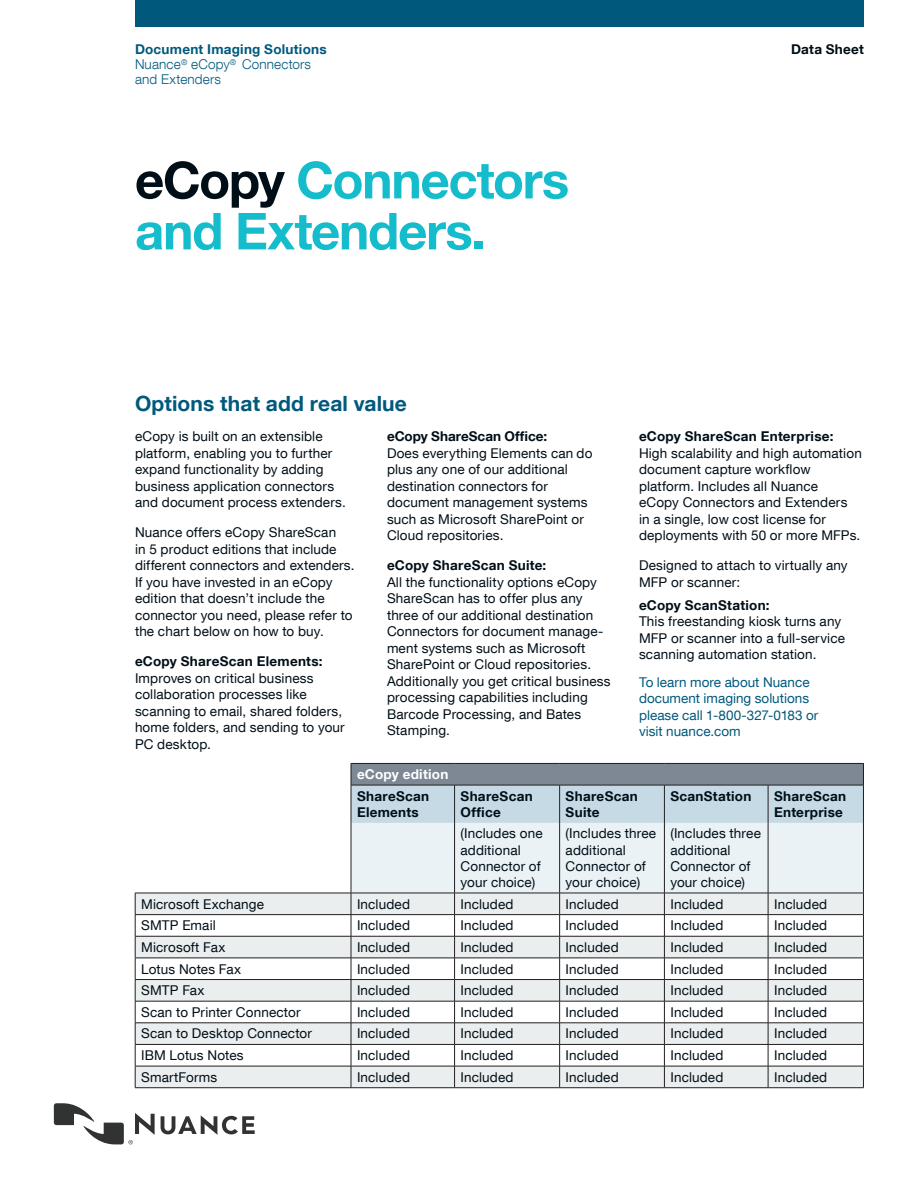
<style>
.page{position:relative;width:918px;height:1188px;background:#fff}
.page>*{position:absolute;margin:0;border:0;box-sizing:border-box;transform-origin:0 0}
.Headline_34_34{font:700 51px/51px "Helvetica Neue LT Com";letter-spacing:-.025em;color:#14bccc}
.Short_Headline_14_16{font:700 21px "Helvetica Neue LT Com";letter-spacing:.005em;color:#00597d}
.Body_Text_9_11{font:13.5px/16.5px "Helvetica Neue LT Com";letter-spacing:.01em;color:#000e17}
.Body_Text_9_11-2{font:13.5px/16.5px "Helvetica Neue LT Com";color:#00597d}
.Body_Text_9_11-3{font:700 13.5px/16.2px "Helvetica Neue LT Com";letter-spacing:.02em;color:#000e17}
.Product_Offering_Nam{font:300 13.5px/15px "Helvetica Neue LT Com";letter-spacing:.015em;color:#00597d}
.Business_Unit_Name_9{font:700 13.5px "Helvetica Neue LT Com";letter-spacing:.02em;color:#00597d}
.Body_Text_9_11-4{font:700 13.5px "Helvetica Neue LT Com";letter-spacing:.02em;color:#fff}
.Document_Name_9_9{font:700 13.5px "Helvetica Neue LT Com";letter-spacing:.02em;color:#000e17}
.s1{color:#000e17}
.s2{font-weight:700}
</style>
<div class="page">
<div style="left:135px;top:0;width:729px;height:27px;background:#00597d"></div>
<svg style="left:161px;top:1115px;width:94px;height:20px"></svg>
<svg style="left:54px;top:1103px;width:101px;height:41px"></svg>
<svg style="left:136px;top:894px;width:215px;height:193px;fill:#ebeeee"></svg>
<hr style="left:351px;top:763px;width:104px;height:1px;background:#231f20">
<hr style="left:455px;top:763px;width:105px;height:1px;background:#231f20">
<hr style="left:560px;top:763px;width:104px;height:1px;background:#231f20">
<hr style="left:664px;top:763px;width:104px;height:1px;background:#231f20">
<hr style="left:768px;top:763px;width:96px;height:1px;background:#231f20">
<hr style="left:135px;top:893px;width:216px;height:1px;background:#231f20">
<hr style="left:135px;top:914px;width:216px;height:1px;background:#231f20">
<hr style="left:135px;top:936px;width:216px;height:1px;background:#231f20">
<hr style="left:135px;top:958px;width:216px;height:1px;background:#231f20">
<hr style="left:135px;top:979px;width:216px;height:1px;background:#231f20">
<hr style="left:135px;top:1001px;width:216px;height:1px;background:#231f20">
<hr style="left:135px;top:1023px;width:216px;height:1px;background:#231f20">
<hr style="left:135px;top:1044px;width:216px;height:1px;background:#231f20">
<hr style="left:135px;top:1066px;width:216px;height:1px;background:#231f20">
<svg style="left:135px;top:893px;width:1px;height:194px"></svg>
<svg style="left:351px;top:764px;width:513px;height:323px"></svg>
<hr style="left:135px;top:1087px;width:216px;height:1px;background:#231f20">
<hr style="left:351px;top:1087px;width:104px;height:1px;background:#231f20">
<hr style="left:455px;top:1087px;width:105px;height:1px;background:#231f20">
<hr style="left:560px;top:1087px;width:104px;height:1px;background:#231f20">
<hr style="left:664px;top:1087px;width:104px;height:1px;background:#231f20">
<hr style="left:768px;top:1087px;width:96px;height:1px;background:#231f20">
<p class="Business_Unit_Name_9" style="left:135px;top:41px;width:193px">Document Imaging Solutions</p>
<p class="Document_Name_9_9" style="left:791px;top:41px;width:74px">Data Sheet</p>
<p class="Product_Offering_Nam" style="left:135px;top:57px;width:178px">Nuance<sup>®</sup> eCopy<sup>®</sup> Connectors and Extenders</p>
<p class="Headline_34_34" style="left:135px;top:153px;width:436px"><span class="s1">eCopy</span> Connectors and Extenders.</p>
<p class="Short_Headline_14_16" style="left:135px;top:390px;width:274px">Options that add real value</p>
<p class="Body_Text_9_11" style="left:135px;top:428px;width:212px">eCopy is built on an extensible platform, enabling you to further expand functionality by adding business application connectors and document process extenders.</p>
<p class="Body_Text_9_11" style="left:135px;top:524px;width:221px">Nuance offers eCopy ShareScan<br>in 5 product editions that include different connectors and extenders.<br>If you have invested in an eCopy edition that doesn’t include the connector you need, please refer to the chart below on how to buy.</p>
<p class="Body_Text_9_11" style="left:135px;top:653px;width:211px"><span class="s2">eCopy ShareScan Elements:<br></span>Improves on critical business collaboration processes like scanning to email, shared folders, home folders, and sending to your<br>PC desktop.</p>
<p class="Body_Text_9_11" style="left:387px;top:428px;width:207px"><span class="s2">eCopy ShareScan Office:<br></span>Does everything Elements can do plus any one of our additional destination connectors for document management systems such as Microsoft SharePoint or<br>Cloud repositories.</p>
<p class="Body_Text_9_11" style="left:387px;top:557px;width:225px"><span class="s2">eCopy ShareScan Suite:<br></span>All the functionality options eCopy<br>ShareScan has to offer plus any three of our additional destination<br>Connectors for document manage&shy;ment systems such as Microsoft<br>SharePoint or Cloud repositories.<br>Additionally you get critical business processing capabilities including<br>Barcode Processing, and Bates<br>Stamping.</p>
<p class="Body_Text_9_11" style="left:639px;top:428px;width:224px"><span class="s2">eCopy ShareScan Enterprise:<br></span>High scalability and high automation document capture workflow platform. Includes all Nuance<br>eCopy Connectors and Extenders<br>in a single, low cost license for deployments with 50 or more MFPs.</p>
<p class="Body_Text_9_11" style="left:639px;top:557px;width:210px">Designed to attach to virtually any<br>MFP or scanner:</p>
<p class="Body_Text_9_11" style="left:639px;top:596px;width:208px"><span class="s2">eCopy ScanStation:<br></span>This freestanding kiosk turns any<br>MFP or scanner into a full-service scanning automation station.</p>
<p class="Body_Text_9_11-2" style="left:639px;top:673px;width:181px">To learn more about Nuance document imaging solutions please call 1-800-327-0183 or visit nuance.com</p>
<p class="Body_Text_9_11-4" style="left:357px;top:766px;width:93px">eCopy edition</p>
<p class="Body_Text_9_11-3" style="left:357px;top:787px;width:74px">ShareScan<br>Elements</p>
<p class="Body_Text_9_11-3" style="left:461px;top:787px;width:74px">ShareScan<br>Office</p>
<p class="Body_Text_9_11-3" style="left:566px;top:787px;width:74px">ShareScan<br>Suite</p>
<p class="Body_Text_9_11-3" style="left:670px;top:787px;width:82px">ScanStation</p>
<p class="Body_Text_9_11-3" style="left:774px;top:787px;width:74px">ShareScan<br>Enterprise</p>
<p class="Body_Text_9_11" style="left:461px;top:825px;width:84px">(Includes one additional<br>Connector of your choice)</p>
<p class="Body_Text_9_11" style="left:566px;top:825px;width:92px">(Includes three additional<br>Connector of your choice)</p>
<p class="Body_Text_9_11" style="left:670px;top:825px;width:92px">(Includes three additional<br>Connector of your choice)</p>
<p class="Body_Text_9_11" style="left:141px;top:895px;width:124px">Microsoft Exchange</p>
<p class="Body_Text_9_11" style="left:357px;top:895px;width:55px">Included</p>
<p class="Body_Text_9_11" style="left:461px;top:895px;width:55px">Included</p>
<p class="Body_Text_9_11" style="left:566px;top:895px;width:55px">Included</p>
<p class="Body_Text_9_11" style="left:670px;top:895px;width:55px">Included</p>
<p class="Body_Text_9_11" style="left:774px;top:895px;width:55px">Included</p>
<p class="Body_Text_9_11" style="left:141px;top:917px;width:76px">SMTP Email</p>
<p class="Body_Text_9_11" style="left:357px;top:917px;width:55px">Included</p>
<p class="Body_Text_9_11" style="left:461px;top:917px;width:55px">Included</p>
<p class="Body_Text_9_11" style="left:566px;top:917px;width:55px">Included</p>
<p class="Body_Text_9_11" style="left:670px;top:917px;width:55px">Included</p>
<p class="Body_Text_9_11" style="left:774px;top:917px;width:55px">Included</p>
<p class="Body_Text_9_11" style="left:141px;top:939px;width:86px">Microsoft Fax</p>
<p class="Body_Text_9_11" style="left:357px;top:939px;width:55px">Included</p>
<p class="Body_Text_9_11" style="left:461px;top:939px;width:55px">Included</p>
<p class="Body_Text_9_11" style="left:566px;top:939px;width:55px">Included</p>
<p class="Body_Text_9_11" style="left:670px;top:939px;width:55px">Included</p>
<p class="Body_Text_9_11" style="left:774px;top:939px;width:55px">Included</p>
<p class="Body_Text_9_11" style="left:141px;top:960px;width:102px">Lotus Notes Fax</p>
<p class="Body_Text_9_11" style="left:357px;top:960px;width:55px">Included</p>
<p class="Body_Text_9_11" style="left:461px;top:960px;width:55px">Included</p>
<p class="Body_Text_9_11" style="left:566px;top:960px;width:55px">Included</p>
<p class="Body_Text_9_11" style="left:670px;top:960px;width:55px">Included</p>
<p class="Body_Text_9_11" style="left:774px;top:960px;width:55px">Included</p>
<p class="Body_Text_9_11" style="left:141px;top:982px;width:65px">SMTP Fax</p>
<p class="Body_Text_9_11" style="left:357px;top:982px;width:55px">Included</p>
<p class="Body_Text_9_11" style="left:461px;top:982px;width:55px">Included</p>
<p class="Body_Text_9_11" style="left:566px;top:982px;width:55px">Included</p>
<p class="Body_Text_9_11" style="left:670px;top:982px;width:55px">Included</p>
<p class="Body_Text_9_11" style="left:774px;top:982px;width:55px">Included</p>
<p class="Body_Text_9_11" style="left:141px;top:1003px;width:161px">Scan to Printer Connector</p>
<p class="Body_Text_9_11" style="left:357px;top:1003px;width:55px">Included</p>
<p class="Body_Text_9_11" style="left:461px;top:1003px;width:55px">Included</p>
<p class="Body_Text_9_11" style="left:566px;top:1003px;width:55px">Included</p>
<p class="Body_Text_9_11" style="left:670px;top:1003px;width:55px">Included</p>
<p class="Body_Text_9_11" style="left:774px;top:1003px;width:55px">Included</p>
<p class="Body_Text_9_11" style="left:141px;top:1025px;width:172px">Scan to Desktop Connector</p>
<p class="Body_Text_9_11" style="left:357px;top:1025px;width:55px">Included</p>
<p class="Body_Text_9_11" style="left:461px;top:1025px;width:55px">Included</p>
<p class="Body_Text_9_11" style="left:566px;top:1025px;width:55px">Included</p>
<p class="Body_Text_9_11" style="left:670px;top:1025px;width:55px">Included</p>
<p class="Body_Text_9_11" style="left:774px;top:1025px;width:55px">Included</p>
<p class="Body_Text_9_11" style="left:141px;top:1047px;width:104px">IBM Lotus Notes</p>
<p class="Body_Text_9_11" style="left:357px;top:1047px;width:55px">Included</p>
<p class="Body_Text_9_11" style="left:461px;top:1047px;width:55px">Included</p>
<p class="Body_Text_9_11" style="left:566px;top:1047px;width:55px">Included</p>
<p class="Body_Text_9_11" style="left:670px;top:1047px;width:55px">Included</p>
<p class="Body_Text_9_11" style="left:774px;top:1047px;width:55px">Included</p>
<p class="Body_Text_9_11" style="left:141px;top:1068px;width:78px">SmartForms</p>
<p class="Body_Text_9_11" style="left:357px;top:1068px;width:55px">Included</p>
<p class="Body_Text_9_11" style="left:461px;top:1068px;width:55px">Included</p>
<p class="Body_Text_9_11" style="left:566px;top:1068px;width:55px">Included</p>
<p class="Body_Text_9_11" style="left:670px;top:1068px;width:55px">Included</p>
<p class="Body_Text_9_11" style="left:774px;top:1068px;width:55px">Included</p>
</div>
